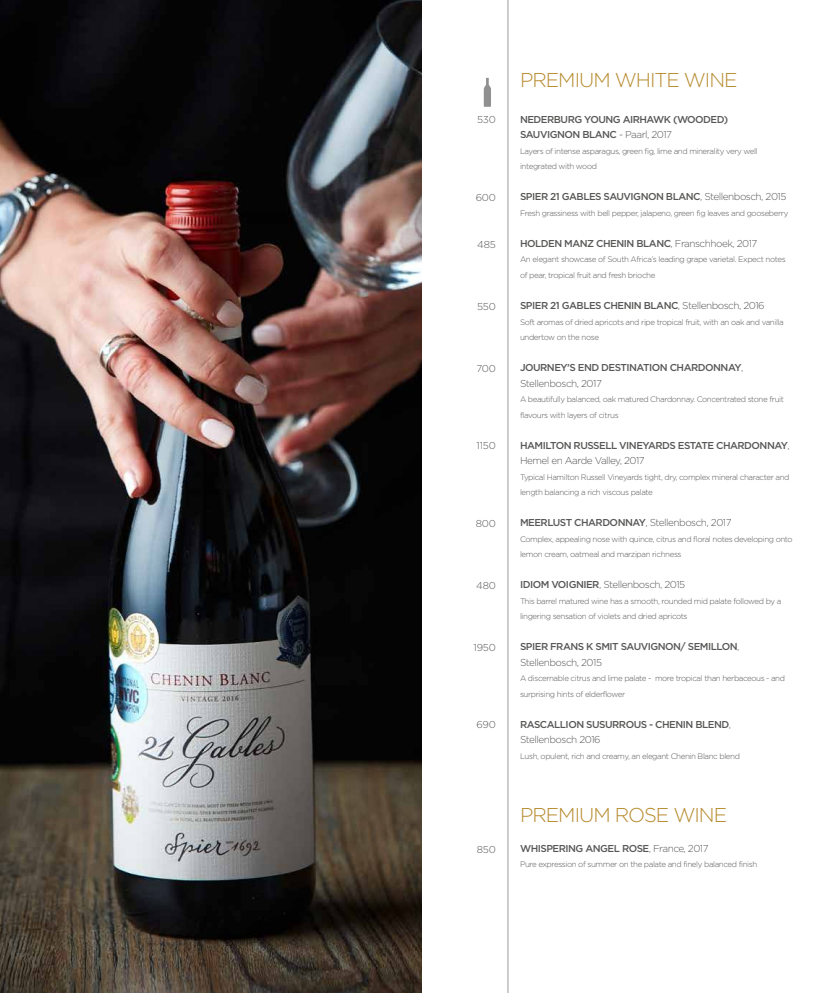
<style>
.page{position:relative;width:840px;height:993px;background:#fff}
.page>*{position:absolute;margin:0;border:0;box-sizing:border-box;transform-origin:0 0}
.t1{font:300 20px "Gotham";letter-spacing:-.05em;color:#b78b2f}
.t2{font:500 10px/15.5px "Gotham";letter-spacing:-.05em;color:#575756}
.t3{font:300 10px "Gotham";letter-spacing:-.05em;color:#575756}
.t4{font:300 8px/15.5px "Gotham";letter-spacing:-.05em;color:#575756}
.s1{font-weight:300}
.s2{font-weight:500}
</style>
<div class="page">
<hr style="left:507px;top:0;width:1px;height:992px;background:#9d9d9c">
<svg style="left:483px;top:78px;width:7px;height:29px"></svg>
<img style="left:0;top:0;width:421px;height:992px">
<p class="t3" style="left:477px;top:114px;width:20px">530</p>
<p class="t3" style="left:475px;top:192px;width:22px">600</p>
<p class="t3" style="left:477px;top:238px;width:20px">485</p>
<p class="t3" style="left:477px;top:300px;width:20px">550</p>
<p class="t3" style="left:476px;top:362px;width:21px">700</p>
<p class="t3" style="left:476px;top:440px;width:21px">1150</p>
<p class="t3" style="left:475px;top:517px;width:22px">800</p>
<p class="t3" style="left:476px;top:579px;width:21px">480</p>
<p class="t3" style="left:473px;top:641px;width:24px">1950</p>
<p class="t3" style="left:476px;top:719px;width:21px">690</p>
<p class="t3" style="left:476px;top:843px;width:21px">850</p>
<h1 class="t1" style="left:519px;top:69px;width:219px">PREMIU M WHITE WINE</h1>
<p class="t2" style="left:519px;top:111px;width:167px">N EDERBURG YOUNG AIRHAWK (WOOD</p>
<p class="t2" style="left:710px;top:111px;width:19px">ED)</p>
<p class="t2" style="left:519px;top:127px;width:153px">SAUVIGNON BLANC <span class="s1">- Paarl, 2017</span></p>
<p class="t4" style="left:519px;top:143px;width:239px">Layers of intense asparagus, green fig, lime and minerality very well integrated with wood</p>
<p class="t2" style="left:519px;top:189px;width:268px">SPIER 21 GABLES SAUVIGNON BLANC<span class="s1">, Stellenbosch, 2015</span></p>
<p class="t4" style="left:519px;top:205px;width:270px">Fresh grassiness with bell pepper, jalapeno, green fig leaves and gooseberry</p>
<p class="t2" style="left:519px;top:235px;width:8px">HOLD</p>
<p class="t2" style="left:548px;top:235px;width:211px">EN MANZ CHENIN BLANC<span class="s1">, Franschhoek, 2017</span></p>
<p class="t4" style="left:519px;top:252px;width:267px">An elegant showcase of South Africa’s leading grape varietal. Expect notes of pear, tropical fruit and fresh brioche</p>
<p class="t2" style="left:519px;top:297px;width:246px">SPIER 21 GABLES CHENIN BLANC<span class="s1">, Stellenbosch, 2016</span></p>
<p class="t4" style="left:519px;top:314px;width:265px">Soft aromas of dried apricots and ripe tropical fruit, with an oak and vanilla undertow on the nose</p>
<p class="t2" style="left:519px;top:359px;width:225px">JOURNEY’S END DESTINATION CHARDONNAY<span class="s1">,<br>Stellenbosch, 2017</span></p>
<p class="t4" style="left:519px;top:391px;width:265px">A beautifully balanced, oak matured Chardonnay. Concentrated stone fruit flavours with layers of citrus</p>
<p class="t2" style="left:519px;top:437px;width:271px">HAMILTON RUSSELL VINEYARDS ESTATE CHARDONNAY<span class="s1">,<br>Hemel en Aarde Valley, 2017</span></p>
<p class="t4" style="left:519px;top:469px;width:271px">Typical Hamilton Russell Vineyards tight, dry, complex mineral character and length balancing a rich viscous palate</p>
<p class="t2" style="left:519px;top:514px;width:213px">M EERLUST CHARDONNAY<span class="s1">, Stellenbosch, 2017</span></p>
<p class="t4" style="left:519px;top:531px;width:274px">Complex, appealing nose with quince, citrus and floral notes developing onto lemon cream, oatmeal and marzipan richness</p>
<p class="t3" style="left:519px;top:579px;width:167px"><span class="s2">IDIOM VOIGNIER</span>, Stellenbosch, 2015</p>
<p class="t4" style="left:519px;top:593px;width:262px">This barrel matured wine has a smooth, rounded mid palate followed by a lingering sensation of violets and dried apricots</p>
<p class="t2" style="left:519px;top:638px;width:198px">SPIER FRANS K SMIT SAUVIGNON/ SEMILLO</p>
<p class="t2" style="left:729px;top:638px;width:11px">N<span class="s1">,</span></p>
<p class="t3" style="left:519px;top:656px;width:83px">Stellenbosch, 2015</p>
<p class="t4" style="left:519px;top:670px;width:266px">A discernable citrus and lime palate - more tropical than herbaceous - and surprising hints of elderflower</p>
<p class="t2" style="left:519px;top:716px;width:212px">RASCALLION SUSURROUS - CHENIN BLEND<span class="s1">,<br>Stellenbosch 2016</span></p>
<p class="t4" style="left:519px;top:748px;width:221px">Lush, opulent, rich and creamy, an elegant Chenin Blanc blend</p>
<h1 class="t1" style="left:519px;top:804px;width:208px">PREMIUM ROSE WINE</h1>
<p class="t2" style="left:519px;top:840px;width:190px">WHISPERING ANGEL ROSE<span class="s1">, France, 2017</span></p>
<p class="t4" style="left:519px;top:856px;width:239px">Pure expression of summer on the palate and finely balanced finish</p>
</div>
